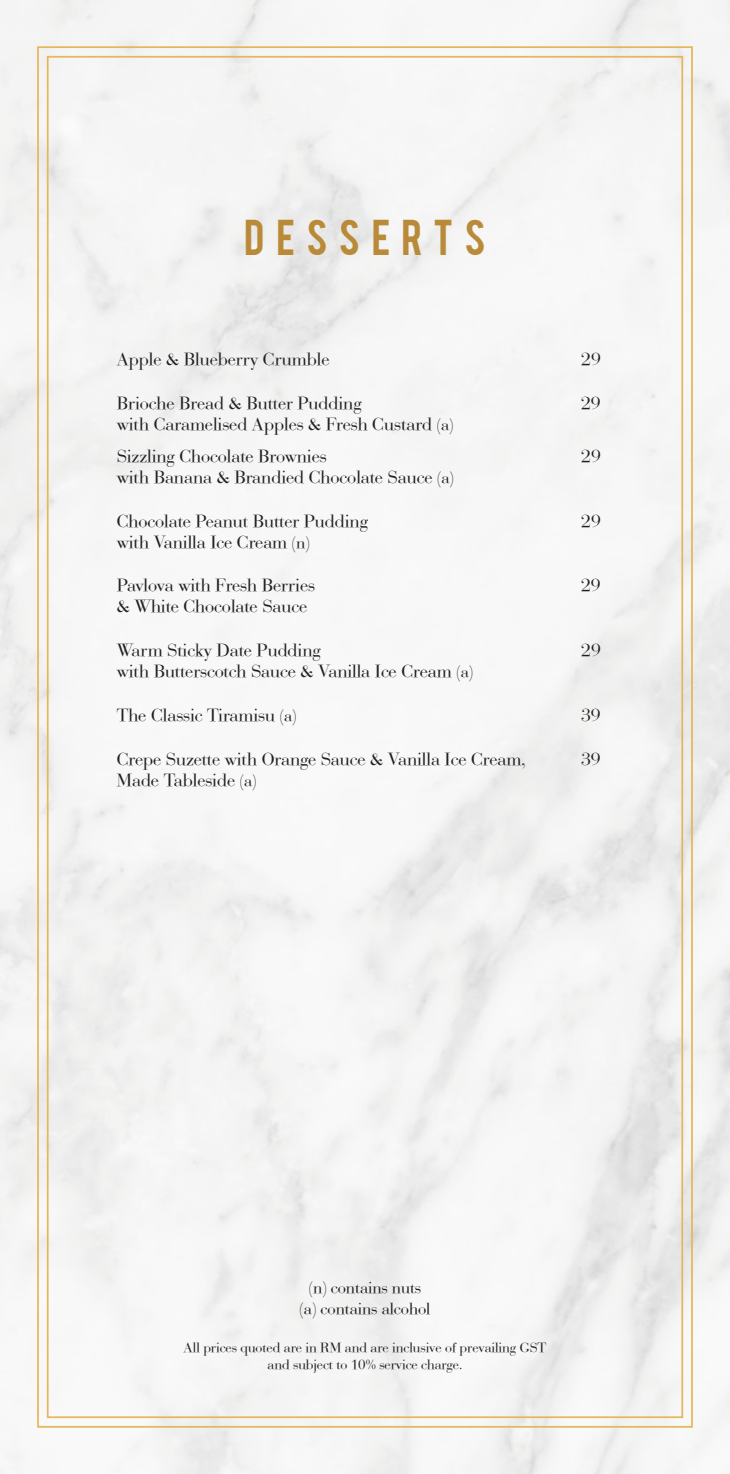
<style>
.page{position:relative;width:730px;height:1474px;background:#fff}
.page>*{position:absolute;margin:0;border:0;box-sizing:border-box;transform-origin:0 0}
.t1{font:39.55px "Bebas";letter-spacing:.28em;color:#b98a38}
.t2{font:18.38px/32.2px "Bedini";color:#231f20}
.t3{font:16.62px/21px "Bedini";color:#231f20;text-align:center}
.t4{font:14px/16.8px "Bedini";color:#231f20;text-align:center}
.s1{font-size:16.62px}
</style>
<div class="page">
<img style="left:0;top:0;width:730px;height:1473px">
<h1 class="t1" style="left:244px;top:208px;width:243px">DESSERTS</h1>
<p class="t2" style="left:117px;top:342px;width:214px">Apple &amp; Blueberry Crumble</p>
<p class="t2" style="left:581px;top:342px;width:21px">29</p>
<p class="t2" style="left:117px;top:386px;width:246px">Brioche Bread &amp; Butter Pudding</p>
<p class="t2" style="left:581px;top:386px;width:21px">29</p>
<p class="t2" style="left:117px;top:407px;width:338px">with Caramelised Apples &amp; Fresh Custard <span class="s1">(a)<br></span>Sizzling Chocolate Brownies</p>
<p class="t2" style="left:581px;top:439px;width:21px">29</p>
<p class="t2" style="left:117px;top:460px;width:339px">with Banana &amp; Brandied Chocolate Sauce <span class="s1">(a)</span></p>
<p class="t2" style="left:117px;top:504px;width:253px">Chocolate Peanut Butter Pudding</p>
<p class="t2" style="left:581px;top:504px;width:21px">29</p>
<p class="t2" style="left:117px;top:525px;width:194px">with Vanilla Ice Cream <span class="s1">(n)</span></p>
<p class="t2" style="left:117px;top:569px;width:200px">Pavlova with Fresh Berries</p>
<p class="t2" style="left:581px;top:569px;width:21px">29</p>
<p class="t2" style="left:117px;top:590px;width:192px">&amp; White Chocolate Sauce</p>
<p class="t2" style="left:117px;top:634px;width:205px">Warm Sticky Date Pudding</p>
<p class="t2" style="left:581px;top:634px;width:21px">29</p>
<p class="t2" style="left:117px;top:655px;width:358px">with Butterscotch Sauce &amp; Vanilla Ice Cream <span class="s1">(a)</span></p>
<p class="t2" style="left:117px;top:698px;width:181px">The Classic Tiramisu <span class="s1">(a)</span></p>
<p class="t2" style="left:581px;top:698px;width:21px">39</p>
<p class="t2" style="left:117px;top:742px;width:411px">Crepe Suzette with Orange Sauce &amp; Vanilla Ice Cream,</p>
<p class="t2" style="left:581px;top:742px;width:21px">39</p>
<p class="t2" style="left:117px;top:763px;width:141px">Made Tableside <span class="s1">(a)</span></p>
<p class="t3" style="left:299px;top:1276px;width:132px">(n) contains nuts (a) contains alcohol</p>
<p class="t4" style="left:184px;top:1338px;width:364px">All prices quoted are in RM and are inclusive of prevailing GST and subject to 10% service charge.</p>
</div>
